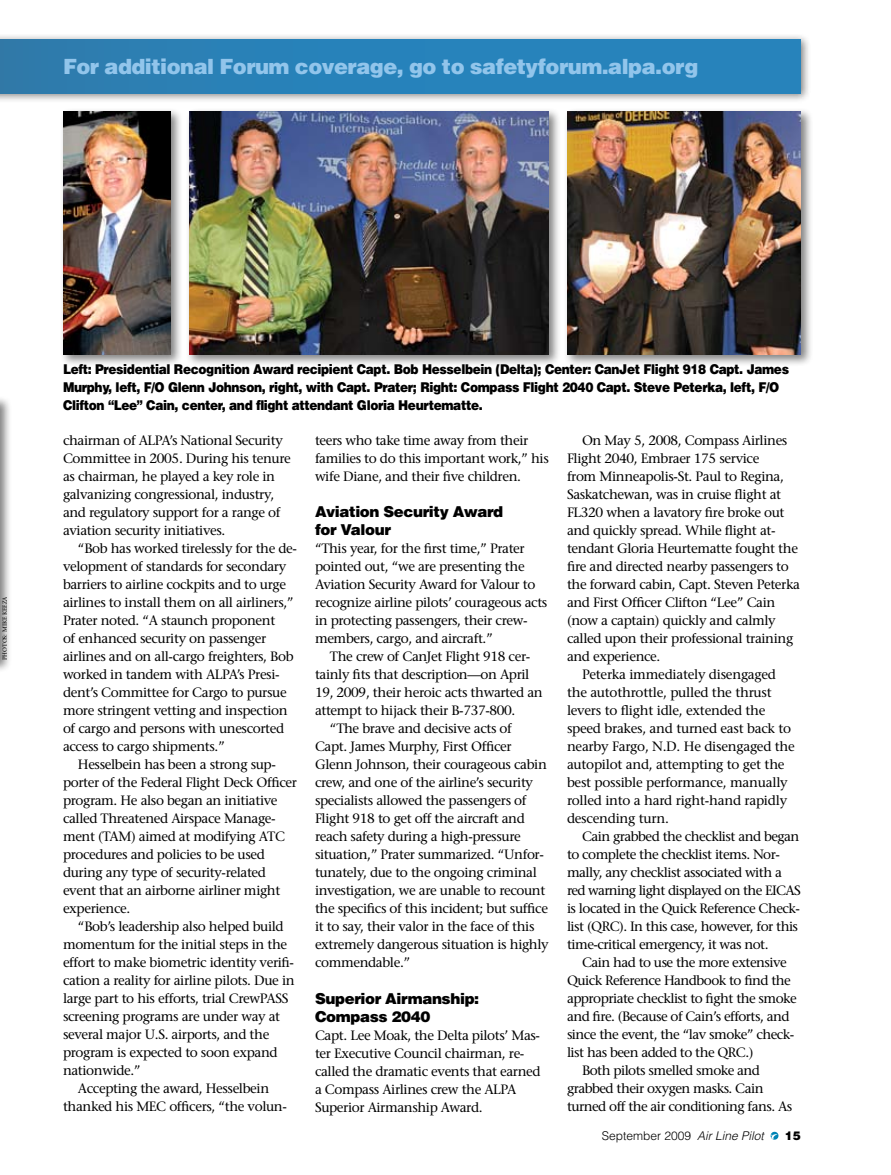
<style>
.page{position:relative;width:891px;height:1175px;background:#fff}
.page>*{position:absolute;margin:0;border:0;box-sizing:border-box;transform-origin:0 0}
.t1{font:900 21px "Helvetica";letter-spacing:-.025em;color:#92c5eb}
.t2{font:900 15px/18px "Helvetica";letter-spacing:-.025em;color:#000}
.t3{font:13.5px/18px "Stone Serif";letter-spacing:-.03em;color:#000}
.t4{font:900 13.5px/18px "Helvetica";letter-spacing:-.03em;color:#000;scale:.9 1}
.t5{font:13.5px "Stone Serif";letter-spacing:-.05em;color:#000}
.t6{font:300 12px "Helvetica";color:#000}
.t7{font:900 12px "Helvetica";color:#000}
.t8{font:6px "Stone Serif";color:#000}
.s1{font-style:italic}
</style>
<div class="page">
<svg style="left:771px;top:1131px;width:7px;height:8px"></svg>
<div style="left:0;top:395px;width:12px;height:278px;background:#000;opacity:.5"></div>
<div style="left:59px;top:107px;width:124px;height:260px;background:#000;opacity:.5"></div>
<img style="left:63px;top:111px;width:108px;height:243px">
<div style="left:185px;top:107px;width:376px;height:260px;background:#000;opacity:.5"></div>
<img style="left:189px;top:111px;width:360px;height:243px">
<div style="left:563px;top:107px;width:251px;height:260px;background:#000;opacity:.5"></div>
<img style="left:567px;top:111px;width:234px;height:243px">
<div style="left:0;top:33px;width:811px;height:70px;background:#000;opacity:.5"></div>
<div style="left:0;top:39px;width:801px;height:54px;background:linear-gradient(to right,#2d7db0,#2585bf)"></div>
<h1 class="t1" style="left:63px;top:53px;width:637px">For additional Forum coverage, go to safetyforum.alpa.org</h1>
<p class="t8" style="left:1px;top:660px;width:65px;rotate:-90deg">PHOTOS: MIKE KEEZA</p>
<p class="t4" style="left:63px;top:360px;width:808px">Left: Presidential Recognition Award recipient Capt. Bob Hesselbein (Delta); Center: CanJet Flight 918 Capt. James<br>Murphy, left, F/O Glenn Johnson, right, with Capt. Prater; Right: Compass Flight 2040 Capt. Steve Peterka, left, F/O<br>Clifton “Lee” Cain, center, and flight attendant Gloria Heurtematte.</p>
<p class="t3" style="left:63px;top:431px;width:229px">chairman of ALPA’s National Security Committee in 2005. During his tenure as chairman, he played a key role in galvanizing congressional, industry, and regulatory support for a range of aviation security initiatives.</p>
<p class="t3" style="left:78px;top:539px;width:220px">“Bob has worked tirelessly for the de-</p>
<p class="t3" style="left:63px;top:557px;width:225px">velopment of standards for secondary</p>
<p class="t3" style="left:63px;top:575px;width:225px">barriers to airline cockpits and to urge</p>
<p class="t3" style="left:63px;top:593px;width:232px">airlines to install them on all airliners,”</p>
<p class="t3" style="left:63px;top:611px;width:214px">Prater noted. “A staunch proponent</p>
<p class="t3" style="left:63px;top:629px;width:205px">of enhanced security on passenger</p>
<p class="t3" style="left:63px;top:647px;width:232px">airlines and on all-cargo freighters, Bob</p>
<p class="t3" style="left:63px;top:665px;width:218px">worked in tandem with ALPA’s Presi-</p>
<p class="t3" style="left:63px;top:683px;width:225px">dent’s Committee for Cargo to pursue</p>
<p class="t3" style="left:63px;top:701px;width:226px">more stringent vetting and inspection</p>
<p class="t3" style="left:63px;top:719px;width:223px">of cargo and persons with unescorted</p>
<p class="t3" style="left:63px;top:737px;width:163px">access to cargo shipments.”</p>
<p class="t3" style="left:78px;top:755px;width:199px">Hesselbein has been a strong sup-</p>
<p class="t3" style="left:63px;top:773px;width:235px">porter of the Federal Flight Deck Officer</p>
<p class="t3" style="left:63px;top:791px;width:216px">program. He also began an initiative</p>
<p class="t3" style="left:63px;top:809px;width:214px">called Threatened Airspace Manage-</p>
<p class="t3" style="left:63px;top:827px;width:224px">ment (TAM) aimed at modifying ATC</p>
<p class="t3" style="left:63px;top:845px;width:203px">procedures and policies to be used</p>
<p class="t3" style="left:63px;top:863px;width:205px">during any type of security-related</p>
<p class="t3" style="left:63px;top:881px;width:219px">event that an airborne airliner might</p>
<p class="t3" style="left:63px;top:899px;width:69px">experience.</p>
<p class="t3" style="left:78px;top:917px;width:207px">“Bob’s leadership also helped build</p>
<p class="t3" style="left:63px;top:935px;width:226px">momentum for the initial steps in the</p>
<p class="t3" style="left:63px;top:953px;width:233px">effort to make biometric identity verifi-</p>
<p class="t3" style="left:63px;top:971px;width:233px">cation a reality for airline pilots. Due in</p>
<p class="t3" style="left:63px;top:989px;width:227px">large part to his efforts, trial CrewPASS</p>
<p class="t3" style="left:63px;top:1007px;width:219px">screening programs are under way at</p>
<p class="t3" style="left:63px;top:1025px;width:208px">several major U.S. airports, and the</p>
<p class="t3" style="left:63px;top:1043px;width:216px">program is expected to soon expand</p>
<p class="t3" style="left:63px;top:1061px;width:79px">nationwide.”</p>
<p class="t3" style="left:78px;top:1079px;width:193px">Accepting the award, Hesselbein</p>
<p class="t3" style="left:63px;top:1097px;width:225px">thanked his MEC officers, “the volun-</p>
<p class="t3" style="left:315px;top:431px;width:235px">teers who take time away from their families to do this important work,” his wife Diane, and their five children.</p>
<p class="t2" style="left:315px;top:502px;width:190px">Aviation Security Award for Valour</p>
<p class="t3" style="left:315px;top:539px;width:234px">“This year, for the first time,” Prater pointed out, “we are presenting the Aviation Security Award for Valour to recognize airline pilots’ courageous acts in protecting passengers, their crew&shy;members, cargo, and aircraft.”</p>
<p class="t3" style="left:330px;top:647px;width:202px">The crew of CanJet Flight 918 cer-</p>
<p class="t3" style="left:315px;top:665px;width:216px">tainly fits that description—on April</p>
<p class="t3" style="left:315px;top:683px;width:229px">19, 2009, their heroic acts thwarted an</p>
<p class="t3" style="left:315px;top:701px;width:202px">attempt to hijack their B-737-800.</p>
<p class="t3" style="left:330px;top:719px;width:183px">“The brave and decisive acts of</p>
<p class="t3" style="left:315px;top:737px;width:198px">Capt. James Murphy, First Officer</p>
<p class="t3" style="left:315px;top:755px;width:233px">Glenn Johnson, their courageous cabin</p>
<p class="t3" style="left:315px;top:773px;width:220px">crew, and one of the airline’s security</p>
<p class="t3" style="left:315px;top:791px;width:213px">specialists allowed the passengers of</p>
<p class="t3" style="left:315px;top:809px;width:211px">Flight 918 to get off the aircraft and</p>
<p class="t3" style="left:315px;top:827px;width:207px">reach safety during a high-pressure</p>
<p class="t3" style="left:315px;top:845px;width:230px">situation,” Prater summarized. “Unfor-</p>
<p class="t3" style="left:315px;top:863px;width:223px">tunately, due to the ongoing criminal</p>
<p class="t3" style="left:315px;top:881px;width:232px">investigation, we are unable to recount</p>
<p class="t3" style="left:315px;top:899px;width:235px">the specifics of this incident; but suffice</p>
<p class="t3" style="left:315px;top:917px;width:221px">it to say, their valor in the face of this</p>
<p class="t3" style="left:315px;top:935px;width:235px">extremely dangerous situation is highly</p>
<p class="t3" style="left:315px;top:953px;width:97px">commendable.”</p>
<p class="t2" style="left:315px;top:988px;width:166px">Superior Airmanship:<br>Compass 2040</p>
<p class="t3" style="left:315px;top:1025px;width:227px">Capt. Lee Moak, the Delta pilots’ Mas&shy;ter Executive Council chairman, re&shy;called the dramatic events that earned a Compass Airlines crew the ALPA Superior Airmanship Award.</p>
<p class="t3" style="left:582px;top:431px;width:207px">On May 5, 2008, Compass Airlines</p>
<p class="t3" style="left:567px;top:449px;width:194px">Flight 2040, Embraer 175 service</p>
<p class="t3" style="left:567px;top:467px;width:218px">from Minneapolis-St. Paul to Regina,</p>
<p class="t3" style="left:567px;top:485px;width:216px">Saskatchewan, was in cruise flight at</p>
<p class="t3" style="left:567px;top:503px;width:219px">FL320 when a lavatory fire broke out</p>
<p class="t3" style="left:567px;top:521px;width:210px">and quickly spread. While flight at-</p>
<p class="t3" style="left:567px;top:539px;width:233px">tendant Gloria Heurtematte fought the</p>
<p class="t3" style="left:567px;top:557px;width:223px">fire and directed nearby passengers to</p>
<p class="t3" style="left:567px;top:575px;width:234px">the forward cabin, Capt. Steven Peterka</p>
<p class="t3" style="left:567px;top:593px;width:210px">and First Officer Clifton “Lee” Cain</p>
<p class="t3" style="left:567px;top:611px;width:210px">(now a captain) quickly and calmly</p>
<p class="t3" style="left:567px;top:629px;width:228px">called upon their professional training</p>
<p class="t3" style="left:567px;top:647px;width:95px">and experience.</p>
<p class="t3" style="left:582px;top:665px;width:196px">Peterka immediately disengaged</p>
<p class="t3" style="left:567px;top:683px;width:206px">the autothrottle, pulled the thrust</p>
<p class="t3" style="left:567px;top:701px;width:200px">levers to flight idle, extended the</p>
<p class="t3" style="left:567px;top:719px;width:226px">speed brakes, and turned east back to</p>
<p class="t3" style="left:567px;top:737px;width:229px">nearby Fargo, N.D. He disengaged the</p>
<p class="t3" style="left:567px;top:755px;width:219px">autopilot and, attempting to get the</p>
<p class="t3" style="left:567px;top:773px;width:222px">best possible performance, manually</p>
<p class="t3" style="left:567px;top:791px;width:222px">rolled into a hard right-hand rapidly</p>
<p class="t3" style="left:567px;top:809px;width:103px">descending turn.</p>
<p class="t3" style="left:582px;top:827px;width:219px">Cain grabbed the checklist and began</p>
<p class="t3" style="left:567px;top:845px;width:214px">to complete the checklist items. Nor-</p>
<p class="t3" style="left:567px;top:863px;width:216px">mally, any checklist associated with a</p>
<p class="t5" style="left:567px;top:882px;width:235px">red warning light displayed on the EICAS</p>
<p class="t3" style="left:567px;top:899px;width:234px">is located in the Quick Reference Check-</p>
<p class="t3" style="left:567px;top:917px;width:233px">list (QRC). In this case, however, for this</p>
<p class="t3" style="left:567px;top:935px;width:203px">time-critical emergency, it was not.</p>
<p class="t3" style="left:582px;top:953px;width:206px">Cain had to use the more extensive</p>
<p class="t3" style="left:567px;top:971px;width:226px">Quick Reference Handbook to find the</p>
<p class="t3" style="left:567px;top:989px;width:231px">appropriate checklist to fight the smoke</p>
<p class="t3" style="left:567px;top:1007px;width:224px">and fire. (Because of Cain’s efforts, and</p>
<p class="t3" style="left:567px;top:1025px;width:229px">since the event, the “lav smoke” check-</p>
<p class="t3" style="left:567px;top:1043px;width:188px">list has been added to the QRC.)</p>
<p class="t3" style="left:582px;top:1061px;width:180px">Both pilots smelled smoke and</p>
<p class="t3" style="left:567px;top:1079px;width:198px">grabbed their oxygen masks. Cain</p>
<p class="t3" style="left:567px;top:1097px;width:227px">turned off the air conditioning fans. As</p>
<p class="t6" style="left:602px;top:1128px;width:164px">September 2009 <span class="s1">Air Line Pilot</span></p>
<p class="t7" style="left:785px;top:1127px;width:18px">15</p>
</div>
